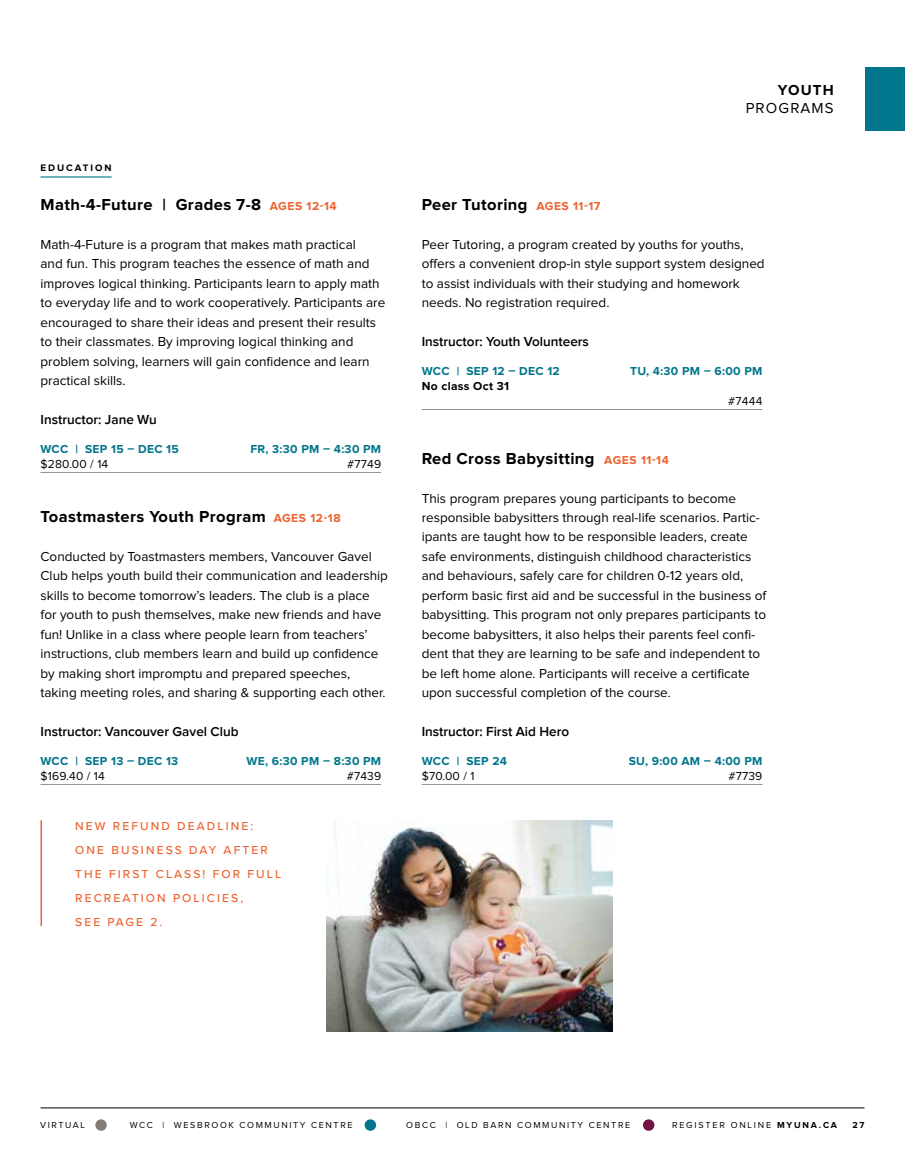
<style>
.page{position:relative;width:905px;height:1161px;background:#fff}
.page>*{position:absolute;margin:0;border:0;box-sizing:border-box;transform-origin:0 0}
.t1{font:700 16.5px "Proxima Nova";letter-spacing:.025em;color:#000}
.t2{font:15px "Proxima Nova";letter-spacing:.075em;color:#000}
.t3{font:700 15px "Proxima Nova";letter-spacing:.075em;color:#000}
.t4{font:13.5px/19.5px "Proxima Nova";color:#000}
.t5{font:600 13.5px "Proxima Nova";color:#000}
.t6{font:700 12px "Proxima Nova";letter-spacing:.025em;color:#00758b}
.t7{font:500 12px/24px "Proxima Nova";letter-spacing:.175em;color:#ee6330}
.t8{font:12px "Proxima Nova";letter-spacing:.015em;color:#000}
.t9{font:700 12px "Proxima Nova";letter-spacing:.025em;color:#000}
.t10{font:700 9.75px "Proxima Nova";letter-spacing:.2em;color:#000}
.t11{font:9px "Proxima Nova";letter-spacing:.18em;color:#000}
.t12{font:9px "Proxima Nova";letter-spacing:.2em;color:#000}
.t13{font:700 9px "Proxima Nova";color:#000}
.s1{font-size:12px;color:#ee6330}
.s2{font-weight:700}
</style>
<div class="page">
<hr style="left:40px;top:1108px;width:824px;height:1px;background:#000">
<div style="left:864px;top:68px;width:40px;height:63px;background:#00758b"></div>
<div style="left:364px;top:1119px;width:12px;height:12px;background:#00758b;border-radius:50%"></div>
<div style="left:95px;top:1119px;width:12px;height:12px;background:#857c75;border-radius:50%"></div>
<div style="left:643px;top:1119px;width:11px;height:12px;background:#731344;border-radius:50%"></div>
<hr style="left:40px;top:820px;width:2px;height:106px;background:#ee6330">
<hr style="left:40px;top:176px;width:72px;height:2px;background:#00758b">
<hr style="left:40px;top:472px;width:341px;height:1px;background:#939598">
<hr style="left:40px;top:784px;width:341px;height:1px;background:#939598">
<hr style="left:422px;top:409px;width:340px;height:1px;background:#939598">
<hr style="left:422px;top:784px;width:340px;height:1px;background:#939598">
<img style="left:326px;top:820px;width:286px;height:212px">
<p class="t10" style="left:40px;top:162px;width:73px">EDUCATION</p>
<p class="t1" style="left:40px;top:195px;width:298px">Math-4-Future | Grades 7-8 <span class="s1">AGES 12-14</span></p>
<p class="t4" style="left:40px;top:235px;width:346px">Math-4-Future is a program that makes math practical<br>and fun. This program teaches the essence of math and improves logical thinking. Participants learn to apply math to everyday life and to work cooperatively. Participants are encouraged to share their ideas and present their results to their classmates. By improving logical thinking and problem solving, learners will gain confidence and learn practical skills.</p>
<p class="t5" style="left:40px;top:412px;width:118px">Instructor: Jane Wu</p>
<p class="t6" style="left:40px;top:442px;width:140px">WCC | SEP 15 – DEC 15</p>
<p class="t6" style="left:250px;top:442px;width:132px">FR, 3:30 PM – 4:30 PM</p>
<p class="t8" style="left:40px;top:457px;width:69px">$280.00 / 14</p>
<p class="t8" style="left:347px;top:457px;width:35px">#7749</p>
<p class="t1" style="left:40px;top:507px;width:302px">Toastmasters Youth Program <span class="s1">AGES 12-18</span></p>
<p class="t4" style="left:40px;top:547px;width:349px">Conducted by Toastmasters members, Vancouver Gavel Club helps youth build their communication and leadership skills to become tomorrow’s leaders. The club is a place for youth to push themselves, make new friends and have fun! Unlike in a class where people learn from teachers’ instructions, club members learn and build up confidence by making short impromptu and prepared speeches, taking meeting roles, and sharing &amp; supporting each other.</p>
<p class="t5" style="left:40px;top:724px;width:199px">Instructor: Vancouver Gavel Club</p>
<p class="t6" style="left:40px;top:754px;width:139px">WCC | SEP 13 – DEC 13</p>
<p class="t6" style="left:246px;top:754px;width:136px">WE, 6:30 PM – 8:30 PM</p>
<p class="t8" style="left:40px;top:769px;width:66px">$169.40 / 14</p>
<p class="t8" style="left:347px;top:769px;width:36px">#7439</p>
<p class="t7" style="left:75px;top:813px;width:208px">NEW REFUND DEADLINE:<br>ONE BUSINESS DAY AFTER<br>THE FIRST CLASS! FOR FULL<br>RECREATION POLICIES,<br>SEE PAGE 2.</p>
<p class="t3" style="left:777px;top:82px;width:57px">YOUTH</p>
<p class="t2" style="left:745px;top:100px;width:89px">PROGRAMS</p>
<p class="t1" style="left:422px;top:195px;width:180px">Peer Tutoring <span class="s1">AGES 11-17</span></p>
<p class="t4" style="left:422px;top:235px;width:344px">Peer Tutoring, a program created by youths for youths, offers a convenient drop-in style support system designed to assist individuals with their studying and homework needs. No registration required.</p>
<p class="t5" style="left:422px;top:334px;width:169px">Instructor: Youth Volunteers</p>
<p class="t6" style="left:422px;top:364px;width:140px">WCC | SEP 12 – DEC 12</p>
<p class="t6" style="left:630px;top:364px;width:134px">TU, 4:30 PM – 6:00 PM</p>
<p class="t9" style="left:422px;top:379px;width:89px">No class Oct 31</p>
<p class="t8" style="left:728px;top:394px;width:36px">#7444</p>
<p class="t1" style="left:422px;top:449px;width:249px">Red Cross Babysitting <span class="s1">AGES 11-14</span></p>
<p class="t4" style="left:422px;top:489px;width:346px">This program prepares young participants to become responsible babysitters through real-life scenarios. Partic&shy;ipants are taught how to be responsible leaders, create safe environments, distinguish childhood characteristics and behaviours, safely care for children 0-12 years old, perform basic first aid and be successful in the business of babysitting. This program not only prepares participants to become babysitters, it also helps their parents feel confi&shy;dent that they are learning to be safe and independent to be left home alone. Participants will receive a certificate upon successful completion of the course.</p>
<p class="t5" style="left:422px;top:724px;width:149px">Instructor: First Aid Hero</p>
<p class="t6" style="left:422px;top:754px;width:87px">WCC | SEP 24</p>
<p class="t6" style="left:628px;top:754px;width:135px">SU, 9:00 AM – 4:00 PM</p>
<p class="t8" style="left:422px;top:769px;width:54px">$70.00 / 1</p>
<p class="t8" style="left:728px;top:769px;width:35px">#7739</p>
<p class="t11" style="left:40px;top:1120px;width:46px">VIRTUAL</p>
<p class="t11" style="left:130px;top:1120px;width:224px">WCC | WESBROOK COMMUNITY CENTRE</p>
<p class="t11" style="left:406px;top:1120px;width:225px">OBCC | OLD BARN COMMUNITY CENTRE</p>
<p class="t12" style="left:672px;top:1119px;width:166px">REGISTER ONLINE <span class="s2">MYUNA.CA</span></p>
<p class="t13" style="left:852px;top:1119px;width:14px">27</p>
</div>
